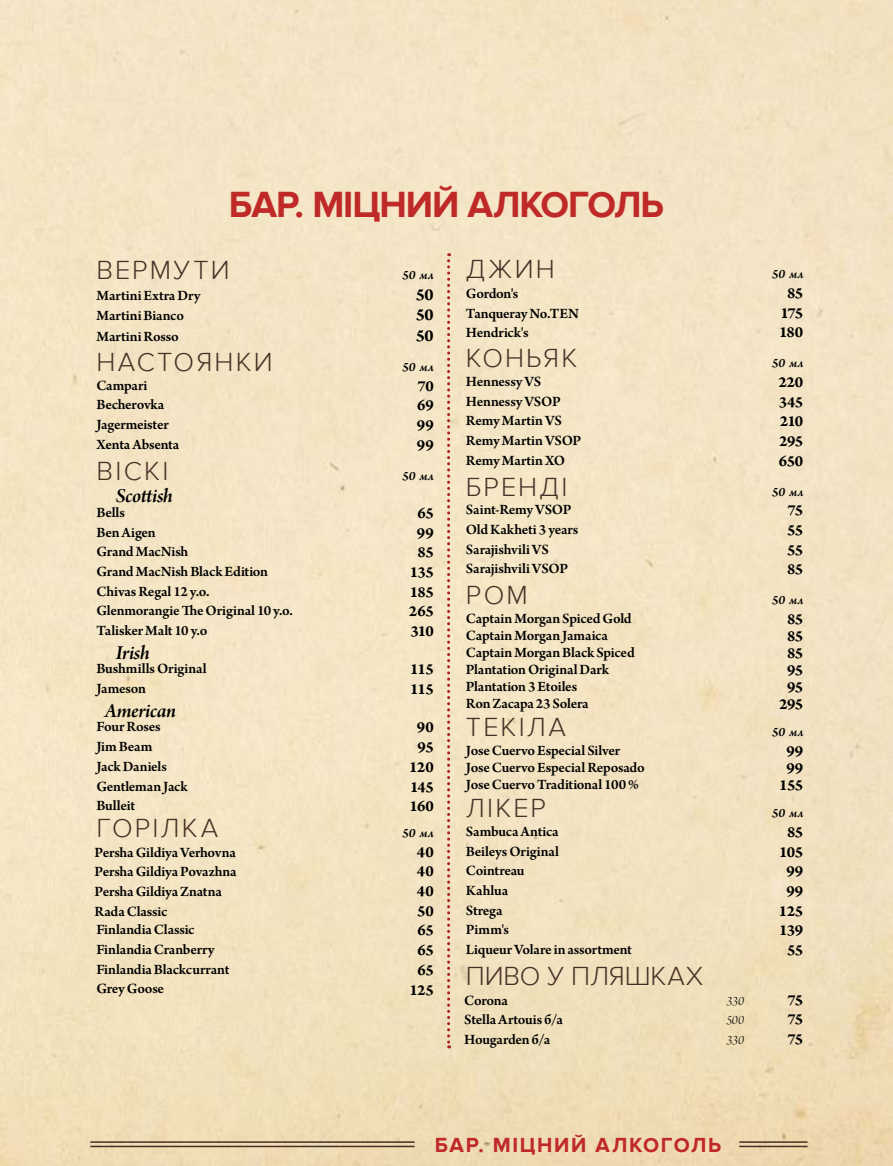
<style>
.page{position:relative;width:893px;height:1166px;background:#fff}
.page>*{position:absolute;margin:0;border:0;box-sizing:border-box;transform-origin:0 0}
.t1{font:700 37.5px "Proxima Nova";letter-spacing:-.03em;color:#bf2928}
.t2{font:300 27px "Proxima Nova";letter-spacing:.08em;color:#493027}
.t3{font:300 27px "Proxima Nova";letter-spacing:-.005em;color:#493027}
.t4{font:21px "Arno Pro Smbd Italic Subhead";letter-spacing:-.02em;color:#000}
.t5{font:700 21px "Proxima Nova";letter-spacing:.08em;color:#bf2928}
.t6{font:700 18px "Arno Pro";color:#000}
.t7{font:700 16.5px "Arno Pro";letter-spacing:-.025em;color:#000}
.t8{font:600 15px "Arno Pro";letter-spacing:-.01em;color:#000}
.t9{font:italic 600 13.5px "Arno Pro";letter-spacing:.015em;color:#000}
.t10{font:13.5px "Arno Pro Light Italic Display";letter-spacing:-.01em;color:#000}
</style>
<div class="page">
<img style="left:0;top:0;width:893px;height:1165px">
<hr style="left:90px;top:1140px;width:325px;height:2px;background:#493027">
<hr style="left:90px;top:1145px;width:325px;height:1px;background:#493027">
<hr style="left:739px;top:1140px;width:69px;height:2px;background:#493027">
<hr style="left:739px;top:1145px;width:69px;height:1px;background:#493027">
<svg style="left:447px;top:253px;width:3px;height:795px;background:#d69a87"></svg>
<h1 class="t1" style="left:229px;top:183px;width:436px">БАР. МІЦНИЙ АЛКОГОЛЬ</h1>
<h2 class="t2" style="left:96px;top:254px;width:135px">ВЕРМУТИ</h2>
<p class="t9" style="left:402px;top:267px;width:33px">50 мл</p>
<p class="t8" style="left:96px;top:286px;width:106px">Martini Extra Dry</p>
<p class="t6" style="left:416px;top:283px;width:19px">50</p>
<p class="t8" style="left:96px;top:307px;width:89px">Martini Bianco</p>
<p class="t6" style="left:416px;top:304px;width:19px">50</p>
<p class="t8" style="left:96px;top:328px;width:84px">Martini Rosso</p>
<p class="t6" style="left:416px;top:325px;width:19px">50</p>
<h2 class="t2" style="left:96px;top:346px;width:178px">НАСТОЯНКИ</h2>
<p class="t9" style="left:402px;top:359px;width:33px">50 мл</p>
<p class="t8" style="left:96px;top:376px;width:53px">Campari</p>
<p class="t7" style="left:417px;top:376px;width:18px">70</p>
<p class="t8" style="left:96px;top:396px;width:70px">Becherovka</p>
<p class="t7" style="left:417px;top:395px;width:18px">69</p>
<p class="t8" style="left:96px;top:415px;width:74px">Jagermeister</p>
<p class="t7" style="left:417px;top:415px;width:18px">99</p>
<p class="t8" style="left:96px;top:435px;width:84px">Xenta Absenta</p>
<p class="t7" style="left:417px;top:435px;width:18px">99</p>
<h2 class="t2" style="left:96px;top:455px;width:74px">ВIСКI</h2>
<p class="t9" style="left:402px;top:467px;width:33px">50 мл</p>
<h3 class="t4" style="left:116px;top:484px;width:59px">Scottish</h3>
<p class="t8" style="left:96px;top:503px;width:30px">Bells</p>
<p class="t7" style="left:417px;top:503px;width:18px">65</p>
<p class="t8" style="left:96px;top:523px;width:61px">Ben Aigen</p>
<p class="t7" style="left:417px;top:523px;width:18px">99</p>
<p class="t8" style="left:96px;top:543px;width:94px">Grand MacNish</p>
<p class="t7" style="left:417px;top:542px;width:18px">85</p>
<p class="t8" style="left:96px;top:562px;width:173px">Grand MacNish Black Edition</p>
<p class="t7" style="left:410px;top:562px;width:26px">135</p>
<p class="t8" style="left:96px;top:582px;width:115px">Chivas Regal 12 y.o.</p>
<p class="t7" style="left:410px;top:582px;width:25px">185</p>
<p class="t8" style="left:96px;top:602px;width:198px">Glenmorangie The Original 10 y.o.</p>
<p class="t7" style="left:409px;top:601px;width:26px">265</p>
<p class="t8" style="left:96px;top:621px;width:113px">Talisker Malt 10 у.о</p>
<p class="t7" style="left:410px;top:621px;width:25px">310</p>
<h3 class="t4" style="left:116px;top:640px;width:35px">Irish</h3>
<p class="t8" style="left:96px;top:660px;width:112px">Bushmills Original</p>
<p class="t7" style="left:410px;top:659px;width:25px">115</p>
<p class="t8" style="left:96px;top:679px;width:51px">Jameson</p>
<p class="t7" style="left:410px;top:679px;width:25px">115</p>
<h3 class="t4" style="left:105px;top:698px;width:73px">American</h3>
<p class="t8" style="left:96px;top:718px;width:66px">Four Roses</p>
<p class="t7" style="left:417px;top:717px;width:18px">90</p>
<p class="t8" style="left:96px;top:737px;width:58px">Jim Beam</p>
<p class="t7" style="left:417px;top:737px;width:18px">95</p>
<p class="t8" style="left:96px;top:757px;width:72px">Jack Daniels</p>
<p class="t7" style="left:409px;top:757px;width:26px">120</p>
<p class="t8" style="left:96px;top:777px;width:93px">Gentleman Jack</p>
<p class="t7" style="left:410px;top:776px;width:25px">145</p>
<p class="t8" style="left:96px;top:796px;width:40px">Bulleit</p>
<p class="t7" style="left:409px;top:796px;width:26px">160</p>
<h2 class="t2" style="left:96px;top:812px;width:123px">ГОРІЛКА</h2>
<p class="t9" style="left:402px;top:824px;width:33px">50 мл</p>
<p class="t8" style="left:95px;top:843px;width:143px">Persha Gildiya Verhovna</p>
<p class="t7" style="left:417px;top:841px;width:18px">40</p>
<p class="t8" style="left:95px;top:862px;width:144px">Persha Gildiya Povazhna</p>
<p class="t7" style="left:417px;top:861px;width:18px">40</p>
<p class="t8" style="left:95px;top:882px;width:129px">Persha Gildiya Znatna</p>
<p class="t7" style="left:417px;top:881px;width:18px">40</p>
<p class="t8" style="left:95px;top:902px;width:74px">Rada Classic</p>
<p class="t7" style="left:417px;top:900px;width:18px">50</p>
<p class="t8" style="left:96px;top:920px;width:100px">Finlandia Classic</p>
<p class="t7" style="left:417px;top:920px;width:18px">65</p>
<p class="t8" style="left:96px;top:940px;width:120px">Finlandia Cranberry</p>
<p class="t7" style="left:417px;top:940px;width:18px">65</p>
<p class="t8" style="left:96px;top:960px;width:134px">Finlandia Blackcurrant</p>
<p class="t7" style="left:417px;top:959px;width:18px">65</p>
<p class="t8" style="left:96px;top:980px;width:69px">Grey Goose</p>
<p class="t7" style="left:409px;top:979px;width:26px">125</p>
<h2 class="t2" style="left:466px;top:253px;width:90px">ДЖИН</h2>
<p class="t9" style="left:772px;top:266px;width:33px">50 мл</p>
<p class="t8" style="left:466px;top:285px;width:54px">Gordon's</p>
<p class="t7" style="left:787px;top:283px;width:18px">85</p>
<p class="t8" style="left:466px;top:304px;width:115px">Tanqueray No.TЕN</p>
<p class="t7" style="left:780px;top:303px;width:24px">175</p>
<p class="t8" style="left:466px;top:324px;width:64px">Hendrick's</p>
<p class="t7" style="left:779px;top:323px;width:26px">180</p>
<h2 class="t2" style="left:466px;top:342px;width:113px">КОНЬЯК</h2>
<p class="t9" style="left:772px;top:355px;width:33px">50 мл</p>
<p class="t8" style="left:466px;top:372px;width:77px">Hennessy VS</p>
<p class="t7" style="left:778px;top:372px;width:26px">220</p>
<p class="t8" style="left:466px;top:392px;width:96px">Hennessy VSOP</p>
<p class="t7" style="left:779px;top:392px;width:26px">345</p>
<p class="t8" style="left:466px;top:412px;width:97px">Remy Martin VS</p>
<p class="t7" style="left:780px;top:411px;width:25px">210</p>
<p class="t8" style="left:466px;top:431px;width:117px">Remy Martin VSOP</p>
<p class="t7" style="left:779px;top:431px;width:26px">295</p>
<p class="t8" style="left:466px;top:451px;width:101px">Remy Martin XO</p>
<p class="t7" style="left:779px;top:451px;width:26px">650</p>
<h2 class="t2" style="left:466px;top:471px;width:103px">БРЕНДI</h2>
<p class="t9" style="left:772px;top:483px;width:33px">50 мл</p>
<p class="t8" style="left:466px;top:501px;width:107px">Saint-Remy VSOP</p>
<p class="t7" style="left:788px;top:500px;width:17px">75</p>
<p class="t8" style="left:466px;top:520px;width:114px">Old Kakheti 3 years</p>
<p class="t7" style="left:787px;top:520px;width:18px">55</p>
<p class="t8" style="left:466px;top:540px;width:84px">Sarajishvili VS</p>
<p class="t7" style="left:787px;top:540px;width:18px">55</p>
<p class="t8" style="left:466px;top:560px;width:104px">Sarajishvili VSOP</p>
<p class="t7" style="left:787px;top:559px;width:18px">85</p>
<h2 class="t2" style="left:466px;top:579px;width:63px">РОМ</h2>
<p class="t9" style="left:772px;top:592px;width:33px">50 мл</p>
<p class="t8" style="left:466px;top:609px;width:167px">Captain Morgan Spiced Gold</p>
<p class="t7" style="left:787px;top:609px;width:18px">85</p>
<p class="t8" style="left:466px;top:626px;width:143px">Captain Morgan Jamaica</p>
<p class="t7" style="left:787px;top:626px;width:18px">85</p>
<p class="t8" style="left:466px;top:643px;width:170px">Captain Morgan Black Spiced</p>
<p class="t7" style="left:787px;top:643px;width:18px">85</p>
<p class="t8" style="left:466px;top:660px;width:145px">Plantation Original Dark</p>
<p class="t7" style="left:787px;top:660px;width:18px">95</p>
<p class="t8" style="left:466px;top:677px;width:113px">Plantation 3 Etoiles</p>
<p class="t7" style="left:787px;top:677px;width:18px">95</p>
<p class="t8" style="left:466px;top:694px;width:124px">Ron Zacapa 23 Solera</p>
<p class="t7" style="left:779px;top:694px;width:26px">295</p>
<h2 class="t2" style="left:466px;top:711px;width:101px">ТЕКІЛА</h2>
<p class="t9" style="left:772px;top:724px;width:33px">50 мл</p>
<p class="t8" style="left:466px;top:741px;width:156px">Jose Cuervo Especial Silver</p>
<p class="t7" style="left:787px;top:741px;width:18px">99</p>
<p class="t8" style="left:466px;top:758px;width:180px">Jose Cuervo Especial Reposado</p>
<p class="t7" style="left:787px;top:758px;width:18px">99</p>
<p class="t8" style="left:466px;top:775px;width:174px">Jose Cuervo Traditional 100 %</p>
<p class="t7" style="left:779px;top:775px;width:26px">155</p>
<h2 class="t2" style="left:466px;top:792px;width:82px">ЛІКЕР</h2>
<p class="t9" style="left:772px;top:805px;width:33px">50 мл</p>
<p class="t8" style="left:466px;top:822px;width:94px">Sambuca Antica</p>
<p class="t7" style="left:787px;top:822px;width:18px">85</p>
<p class="t8" style="left:466px;top:842px;width:94px">Beileys Original</p>
<p class="t7" style="left:779px;top:841px;width:26px">105</p>
<p class="t8" style="left:466px;top:861px;width:60px">Cointreau</p>
<p class="t7" style="left:787px;top:861px;width:18px">99</p>
<p class="t8" style="left:466px;top:881px;width:44px">Kahlua</p>
<p class="t7" style="left:787px;top:881px;width:18px">99</p>
<p class="t8" style="left:466px;top:901px;width:38px">Strega</p>
<p class="t7" style="left:779px;top:900px;width:26px">125</p>
<p class="t8" style="left:466px;top:920px;width:45px">Pimm's</p>
<p class="t7" style="left:779px;top:920px;width:26px">139</p>
<p class="t8" style="left:466px;top:940px;width:167px">Liqueur Volare in assortment</p>
<p class="t7" style="left:787px;top:940px;width:18px">55</p>
<h2 class="t3" style="left:466px;top:960px;width:239px">ПИВО У ПЛЯШКАХ</h2>
<p class="t8" style="left:464px;top:991px;width:45px">Corona</p>
<p class="t10" style="left:726px;top:992px;width:19px">330</p>
<p class="t7" style="left:788px;top:989px;width:17px">75</p>
<p class="t8" style="left:464px;top:1010px;width:100px">Stella Artouis б/а</p>
<p class="t10" style="left:726px;top:1012px;width:19px">500</p>
<p class="t7" style="left:788px;top:1009px;width:17px">75</p>
<p class="t8" style="left:464px;top:1030px;width:88px">Hougarden б/а</p>
<p class="t10" style="left:726px;top:1032px;width:19px">330</p>
<p class="t7" style="left:788px;top:1029px;width:17px">75</p>
<h3 class="t5" style="left:435px;top:1132px;width:288px">БАР. МІЦНИЙ АЛКОГОЛЬ</h3>
</div>
